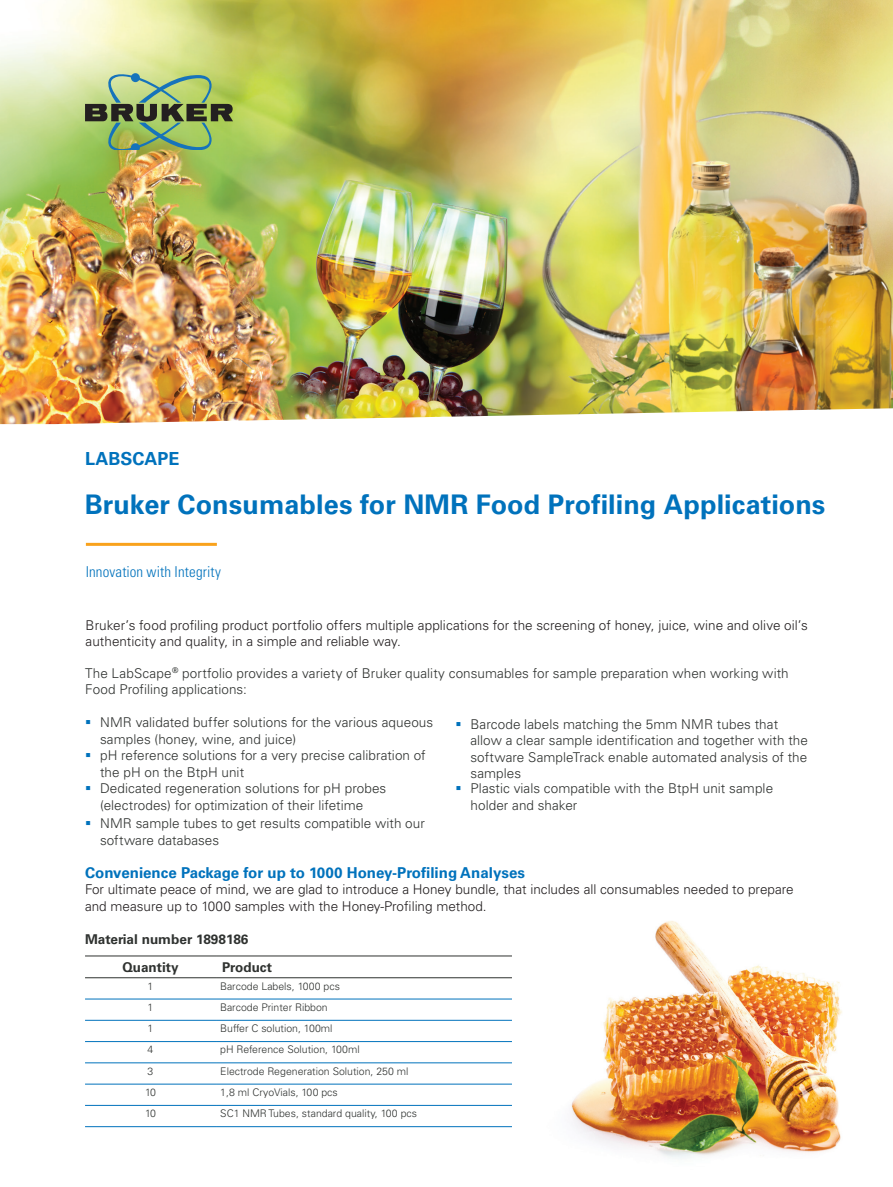
<style>
.page{position:relative;width:893px;height:1187px;background:#fff}
.page>*{position:absolute;margin:0;border:0;box-sizing:border-box;transform-origin:0 0}
.t1{font:700 27px "Univers LT Std";letter-spacing:.005em;color:#0072bc}
.t2{font:700 18px "Univers LT Std";color:#0072bc}
.t3{font:700 15px "Univers LT Std";color:#0072bc}
.t4{font:300 condensed 15px "Univers LT Std";letter-spacing:.01em;color:#0072bc}
.t5{font:300 13.5px/16.5px "Univers LT Std";letter-spacing:.005em;color:#2f3230}
.t6{font:300 13.5px/16.5px "Univers LT Std";color:#231f20}
.t7{font:700 13.5px "Univers LT Std";color:#2f3230}
.t8{font:300 10.5px "Univers LT Std";color:#2f3230}
</style>
<div class="page">
<img style="left:571px;top:921px;width:271px;height:238px">
<hr style="left:85px;top:998px;width:131px;height:1px;background:#0072bc">
<hr style="left:216px;top:998px;width:296px;height:1px;background:#0072bc">
<hr style="left:85px;top:1019px;width:131px;height:1px;background:#0072bc">
<hr style="left:216px;top:1019px;width:296px;height:1px;background:#0072bc">
<hr style="left:85px;top:1041px;width:131px;height:1px;background:#0072bc">
<hr style="left:216px;top:1041px;width:296px;height:1px;background:#0072bc">
<hr style="left:85px;top:1062px;width:131px;height:1px;background:#0072bc">
<hr style="left:216px;top:1062px;width:296px;height:1px;background:#0072bc">
<hr style="left:85px;top:1083px;width:131px;height:1px;background:#0072bc">
<hr style="left:216px;top:1083px;width:296px;height:1px;background:#0072bc">
<hr style="left:85px;top:1104px;width:131px;height:1px;background:#0072bc">
<hr style="left:216px;top:1104px;width:296px;height:1px;background:#0072bc">
<hr style="left:85px;top:1126px;width:131px;height:1px;background:#0072bc">
<hr style="left:216px;top:1126px;width:296px;height:1px;background:#0072bc">
<hr style="left:85px;top:955px;width:131px;height:1px;background:#2f3230">
<hr style="left:216px;top:955px;width:296px;height:1px;background:#2f3230">
<hr style="left:85px;top:977px;width:131px;height:1px;background:#2f3230">
<hr style="left:216px;top:977px;width:296px;height:1px;background:#2f3230">
<img style="left:0;top:0;width:893px;height:424px">
<svg style="left:85px;top:69px;width:148px;height:81px;background:#8fac6a"></svg>
<hr style="left:86px;top:543px;width:131px;height:3px;background:#f9a21c">
<h2 class="t2" style="left:85px;top:448px;width:96px">LABSCAPE</h2>
<h1 class="t1" style="left:85px;top:489px;width:742px">Bruker Consumables for NMR Food Profiling Applications</h1>
<p class="t4" style="left:86px;top:563px;width:137px">Innovation with Integrity</p>
<p class="t6" style="left:86px;top:617px;width:724px">Bruker’s food profiling product portfolio offers multiple applications for the screening of honey, juice, wine and olive oil’s authenticity and quality, in a simple and reliable way.</p>
<p class="t5" style="left:85px;top:665px;width:705px">The LabScape<sup>®</sup> portfolio provides a variety of Bruker quality consumables for sample preparation when working with<br>Food Profiling applications:</p>
<p class="t5" style="left:100px;top:714px;width:335px">NMR validated buffer solutions for the various aqueous samples (honey, wine, and juice)<br>pH reference solutions for a very precise calibration of the pH on the BtpH unit<br>Dedicated regeneration solutions for pH probes (electrodes) for optimization of their lifetime</p>
<p class="t5" style="left:100px;top:814px;width:326px">NMR sample tubes to get results compatible with our software databases</p>
<p class="t5" style="left:470px;top:715px;width:339px">Barcode labels matching the 5mm NMR tubes that allow a clear sample identification and together with the software SampleTrack enable automated analysis of the samples</p>
<p class="t5" style="left:470px;top:780px;width:304px">Plastic vials compatible with the BtpH unit sample holder and shaker</p>
<p class="t3" style="left:85px;top:863px;width:441px">Convenience Package for up to 1000 Honey-Profiling Analyses</p>
<p class="t6" style="left:85px;top:881px;width:710px">For ultimate peace of mind, we are glad to introduce a Honey bundle, that includes all consumables needed to prepare and measure up to 1000 samples with the Honey-Profiling method.</p>
<p class="t7" style="left:85px;top:930px;width:165px">Material number 1898186</p>
<p class="t7" style="left:122px;top:959px;width:58px">Quantity</p>
<p class="t7" style="left:222px;top:959px;width:51px">Product</p>
<p class="t8" style="left:148px;top:979px;width:7px">1</p>
<p class="t8" style="left:220px;top:979px;width:121px">Barcode Labels, 1000 pcs</p>
<p class="t8" style="left:148px;top:1000px;width:7px">1</p>
<p class="t8" style="left:220px;top:1000px;width:109px">Barcode Printer Ribbon</p>
<p class="t8" style="left:148px;top:1022px;width:7px">1</p>
<p class="t8" style="left:220px;top:1022px;width:114px">Buffer C solution, 100ml</p>
<p class="t8" style="left:148px;top:1043px;width:7px">4</p>
<p class="t8" style="left:220px;top:1043px;width:141px">pH Reference Solution, 100ml</p>
<p class="t8" style="left:148px;top:1064px;width:7px">3</p>
<p class="t8" style="left:220px;top:1064px;width:190px">Electrode Regeneration Solution, 250 ml</p>
<p class="t8" style="left:145px;top:1085px;width:12px">10</p>
<p class="t8" style="left:220px;top:1085px;width:119px">1,8 ml CryoVials, 100 pcs</p>
<p class="t8" style="left:145px;top:1107px;width:12px">10</p>
<p class="t8" style="left:220px;top:1107px;width:198px">SC1 NMR Tubes, standard quality, 100 pcs</p>
</div>
